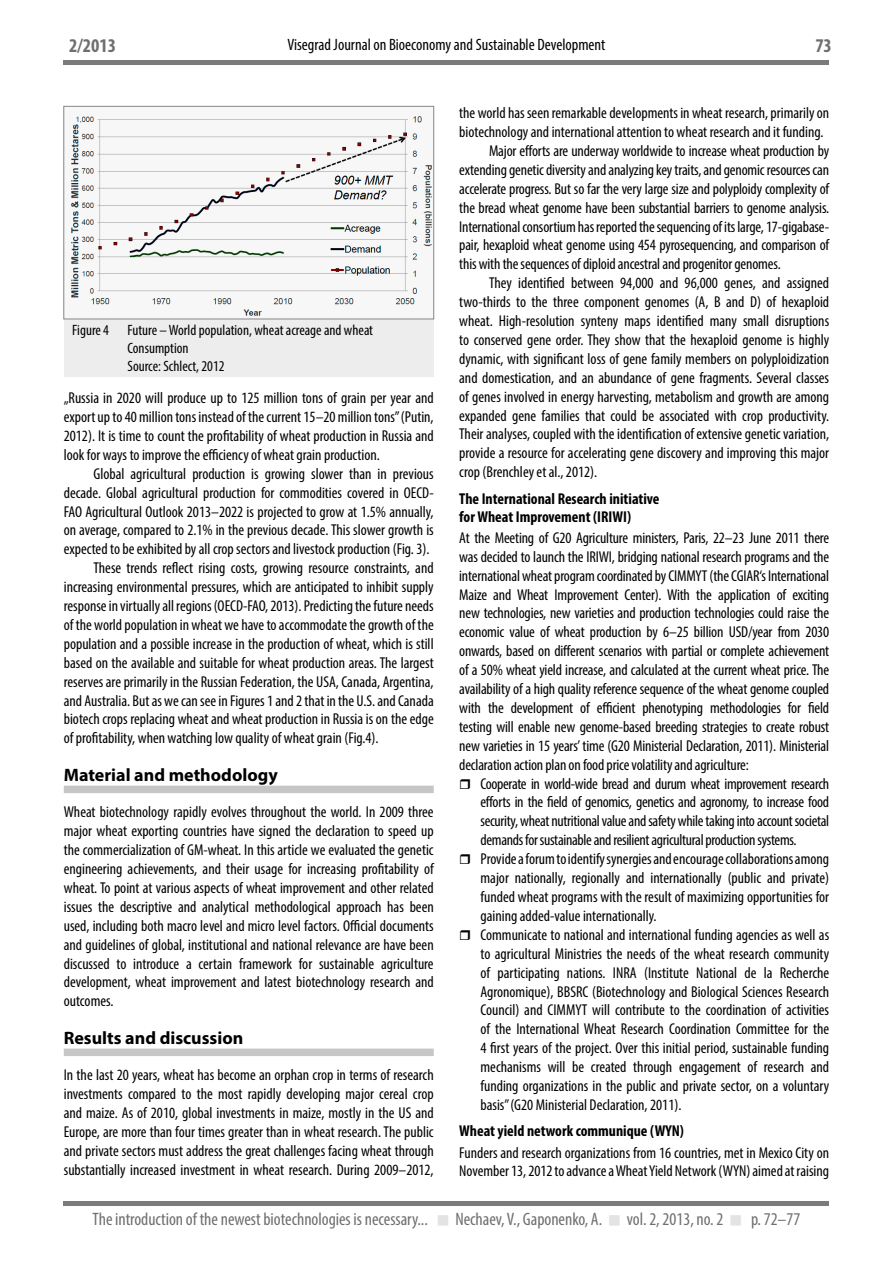
<style>
.page{position:relative;width:893px;height:1263px;background:#fff}
.page>*{position:absolute;margin:0;border:0;box-sizing:border-box;transform-origin:0 0}
.t1{font:700 condensed 19.5px "Myriad Pro";color:#706f6f}
.t2{font:condensed 18px "Myriad Pro";color:#706f6f}
.t3{font:700 18px "Myriad Pro";color:#000}
.t4{font:condensed 16.5px "Myriad Pro";color:#000}
.t5{font:condensed 15.75px/18.9px "Myriad Pro";color:#000;text-align:justify}
.t6{font:700 condensed 15.75px/18px "Myriad Pro";color:#000}
.t7{font:condensed 15px/18px "Myriad Pro";color:#000}
.s1{color:#e3e3e3}
</style>
<div class="page">
<hr style="left:64px;top:60px;width:765px;height:4px;background:#7c7b7b">
<div style="left:64px;top:1201px;width:765px;height:5px;background:#7c7b7b"></div>
<div style="left:64px;top:786px;width:370px;height:7px;background:#c6c6c6"></div>
<div style="left:64px;top:1048px;width:370px;height:8px;background:#c6c6c6"></div>
<div style="left:64px;top:319px;width:370px;height:57px;background:#ededed"></div>
<img style="left:70px;top:116px;width:362px;height:200px">
<div style="left:63px;top:106px;width:371px;height:213px;border:1px solid #878787"></div>
<p class="t4" style="left:288px;top:35px;width:319px">Visegrad Journal on Bioeconomy and Sustainable Development</p>
<p class="t1" style="left:69px;top:34px;width:48px">2/2013</p>
<p class="t1" style="left:815px;top:34px;width:18px">73</p>
<p class="t7" style="left:128px;top:321px;width:247px;text-indent:-55px">Figure 4 Future – World population, wheat acreage and wheat<br>Consumption<br>Source: Schlect, 2012</p>
<p class="t5" style="left:64px;top:388px;width:371px">„Russia in 2020 will produce up to 125 million tons of grain per year and export up to 40 million tons instead of the current 15–20 million tons” (Putin, 2012). It is time to count the profitability of wheat production in Russia and look for ways to improve the efficiency of wheat grain production.</p>
<p class="t5" style="left:94px;top:464px;width:342px">Global agricultural production is growing slower than in previous</p>
<p class="t5" style="left:64px;top:483px;width:371px">decade. Global agricultural production for commodities covered in OECD-</p>
<p class="t5" style="left:64px;top:502px;width:371px">FAO Agricultural Outlook 2013–2022 is projected to grow at 1.5% annually,</p>
<p class="t5" style="left:64px;top:521px;width:371px">on average, compared to 2.1% in the previous decade. This slower growth is</p>
<p class="t5" style="left:64px;top:539px;width:367px">expected to be exhibited by all crop sectors and livestock production (Fig. 3).</p>
<p class="t5" style="left:94px;top:558px;width:342px">These trends reflect rising costs, growing resource constraints, and</p>
<p class="t5" style="left:64px;top:577px;width:371px">increasing environmental pressures, which are anticipated to inhibit supply</p>
<p class="t5" style="left:64px;top:596px;width:371px">response in virtually all regions (OECD-FAO, 2013). Predicting the future needs</p>
<p class="t5" style="left:64px;top:615px;width:371px">of the world population in wheat we have to accommodate the growth of the</p>
<p class="t5" style="left:64px;top:634px;width:371px">population and a possible increase in the production of wheat, which is still</p>
<p class="t5" style="left:64px;top:653px;width:371px">based on the available and suitable for wheat production areas. The largest</p>
<p class="t5" style="left:64px;top:672px;width:371px">reserves are primarily in the Russian Federation, the USA, Canada, Argentina,</p>
<p class="t5" style="left:64px;top:691px;width:371px">and Australia. But as we can see in Figures 1 and 2 that in the U.S. and Canada</p>
<p class="t5" style="left:64px;top:710px;width:371px">biotech crops replacing wheat and wheat production in Russia is on the edge</p>
<p class="t5" style="left:64px;top:728px;width:316px">of profitability, when watching low quality of wheat grain (Fig.4).</p>
<p class="t3" style="left:64px;top:763px;width:215px">Material and methodology</p>
<p class="t5" style="left:64px;top:802px;width:371px">Wheat biotechnology rapidly evolves throughout the world. In 2009 three major wheat exporting countries have signed the declaration to speed up the commercialization of GM-wheat. In this article we evaluated the genetic engineering achievements, and their usage for increasing profitability of wheat. To point at various aspects of wheat improvement and other related issues the descriptive and analytical methodological approach has been used, including both macro level and micro level factors. Official documents and guidelines of global, institutional and national relevance are have been discussed to introduce a certain framework for sustainable agriculture development, wheat improvement and latest biotechnology research and outcomes.</p>
<p class="t3" style="left:64px;top:1026px;width:181px">Results and discussion</p>
<p class="t5" style="left:64px;top:1065px;width:371px">In the last 20 years, wheat has become an orphan crop in terms of research investments compared to the most rapidly developing major cereal crop and maize. As of 2010, global investments in maize, mostly in the US and Europe, are more than four times greater than in wheat research. The public and private sectors must address the great challenges facing wheat through substantially increased investment in wheat research. During 2009–2012,</p>
<p class="t5" style="left:459px;top:103px;width:371px">the world has seen remarkable developments in wheat research, primarily on</p>
<p class="t5" style="left:459px;top:122px;width:366px">biotechnology and international attention to wheat research and it funding.</p>
<p class="t5" style="left:489px;top:141px;width:342px">Major efforts are underway worldwide to increase wheat production by</p>
<p class="t5" style="left:459px;top:160px;width:371px">extending genetic diversity and analyzing key traits, and genomic resources can</p>
<p class="t5" style="left:459px;top:179px;width:371px">accelerate progress. But so far the very large size and polyploidy complexity of</p>
<p class="t5" style="left:459px;top:198px;width:371px">the bread wheat genome have been substantial barriers to genome analysis.</p>
<p class="t5" style="left:459px;top:217px;width:371px">International consortium has reported the sequencing of its large, 17-gigabase-</p>
<p class="t5" style="left:459px;top:236px;width:371px">pair, hexaploid wheat genome using 454 pyrosequencing, and comparison of</p>
<p class="t5" style="left:459px;top:254px;width:323px">this with the sequences of diploid ancestral and progenitor genomes.</p>
<p class="t5" style="left:489px;top:273px;width:342px">They identified between 94,000 and 96,000 genes, and assigned</p>
<p class="t5" style="left:459px;top:292px;width:371px">two-thirds to the three component genomes (A, B and D) of hexaploid</p>
<p class="t5" style="left:459px;top:311px;width:371px">wheat. High-resolution synteny maps identified many small disruptions</p>
<p class="t5" style="left:459px;top:330px;width:371px">to conserved gene order. They show that the hexaploid genome is highly</p>
<p class="t5" style="left:459px;top:349px;width:371px">dynamic, with significant loss of gene family members on polyploidization</p>
<p class="t5" style="left:459px;top:368px;width:371px">and domestication, and an abundance of gene fragments. Several classes</p>
<p class="t5" style="left:459px;top:387px;width:371px">of genes involved in energy harvesting, metabolism and growth are among</p>
<p class="t5" style="left:459px;top:406px;width:371px">expanded gene families that could be associated with crop productivity.</p>
<p class="t5" style="left:459px;top:425px;width:371px">Their analyses, coupled with the identification of extensive genetic variation,</p>
<p class="t5" style="left:459px;top:443px;width:371px">provide a resource for accelerating gene discovery and improving this major</p>
<p class="t5" style="left:459px;top:462px;width:139px">crop (Brenchley et al., 2012).</p>
<p class="t6" style="left:459px;top:489px;width:202px">The International Research initiative for Wheat Improvement (IRIWI)</p>
<p class="t5" style="left:459px;top:528px;width:371px">At the Meeting of G20 Agriculture ministers, Paris, 22–23 June 2011 there was decided to launch the IRIWI, bridging national research programs and the international wheat program coordinated by CIMMYT (the CGIAR‘s International Maize and Wheat Improvement Center). With the application of exciting new technologies, new varieties and production technologies could raise the economic value of wheat production by 6–25 billion USD/year from 2030 onwards, based on different scenarios with partial or complete achievement of a 50% wheat yield increase, and calculated at the current wheat price. The availability of a high quality reference sequence of the wheat genome coupled with the development of efficient phenotyping methodologies for field testing will enable new genome-based breeding strategies to create robust new varieties in 15 years’ time (G20 Ministerial Declaration, 2011). Ministerial declaration action plan on food price volatility and agriculture:</p>
<p class="t5" style="left:480px;top:774px;width:350px;text-align:left">Cooperate in world-wide bread and durum wheat improvement research efforts in the field of genomics, genetics and agronomy, to increase food security, wheat nutritional value and safety while taking into account societal demands for sustainable and resilient agricultural production systems.<br>Provide a forum to identify synergies and encourage collaborations among major nationally, regionally and internationally (public and private) funded wheat programs with the result of maximizing opportunities for gaining added-value internationally.<br>Communicate to national and international funding agencies as well as to agricultural Ministries the needs of the wheat research community of participating nations. INRA (Institute National de la Recherche Agronomique), BBSRC (Biotechnology and Biological Sciences Research Council) and CIMMYT will contribute to the coordination of activities of the International Wheat Research Coordination Committee for the 4 first years of the project. Over this initial period, sustainable funding mechanisms will be created through engagement of research and funding organizations in the public and private sector, on a voluntary basis” (G20 Ministerial Declaration, 2011).</p>
<p class="t6" style="left:459px;top:1122px;width:226px">Wheat yield network communique (WYN)</p>
<p class="t5" style="left:459px;top:1143px;width:371px">Funders and research organizations from 16 countries, met in Mexico City on<br>November 13, 2012 to advance a Wheat Yield Network (WYN) aimed at raising</p>
<p class="t2" style="left:93px;top:1208px;width:709px">The introduction of the newest biotechnologies is necessary... <span class="s1">■</span> Nechaev, V., Gaponenko, A. <span class="s1">■</span> vol. 2, 2013, no. 2 <span class="s1">■</span> p. 72–77</p>
</div>
